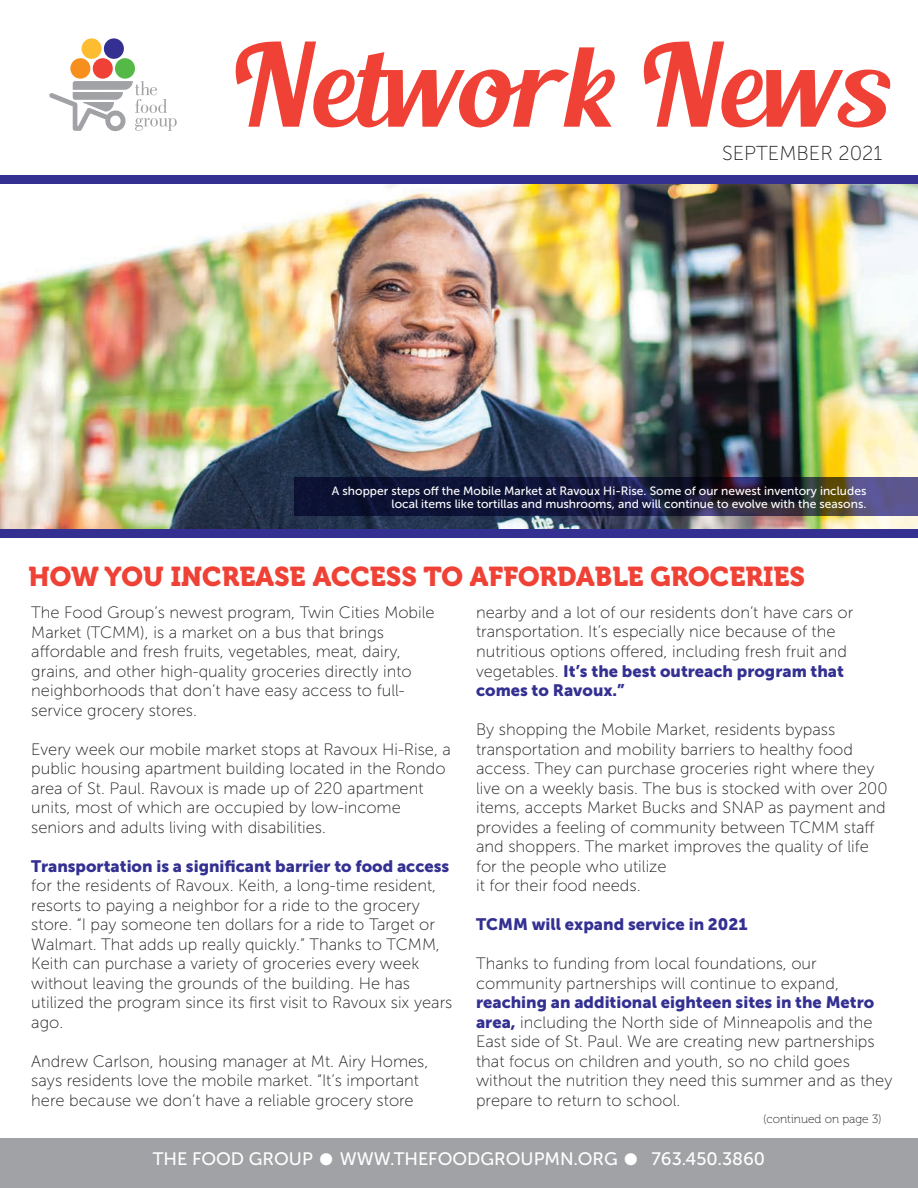
<style>
.page{position:relative;width:918px;height:1188px;background:#fff}
.page>*{position:absolute;margin:0;border:0;box-sizing:border-box;transform-origin:0 0}
.t1{font:113.25px "Blenda Script";color:#ef4135}
.t2{font:27.15px "Museo 900";color:#ef4135}
.t3{font:20.1px "Museo Sans 100";color:#231f20}
.t4{font:18px "Museo Sans 500";color:#fff}
.t5{font:16.5px/19.5px "Museo Sans 100";color:#231f20}
.t6{font:16.5px/19.5px "Museo Sans 900";color:#343092}
.t7{font:12px/12.8px "Museo Sans 500";color:#fff;text-align:right}
.t8{font:12px "Museo 100";color:#231f20}
.s1{font-family:"Museo Sans 100";color:#231f20}
.s2{font-family:"Museo Sans 900";color:#343092}
.s3{font-size:39px}
</style>
<div class="page">
<div style="left:0;top:1138px;width:918px;height:50px;background:#a1a2a5"></div>
<img style="left:1px;top:184px;width:917px;height:345px">
<svg style="left:294px;top:477px;width:624px;height:39px;background:#1f203e"></svg>
<div style="left:0;top:175px;width:918px;height:9px;background:#343092"></div>
<div style="left:0;top:529px;width:918px;height:9px;background:#343092"></div>
<hr style="left:0;top:475px;width:1px;height:662px;background:#fff5e6">
<hr style="left:0;top:0;width:1px;height:487px;background:#e2dff0">
<svg style="left:49px;top:81px;width:128px;height:51px"></svg>
<div style="left:93px;top:58px;width:20px;height:21px;background:#ef4135;border-radius:50%"></div>
<div style="left:70px;top:58px;width:20px;height:21px;background:#f78f1e;border-radius:50%"></div>
<div style="left:115px;top:58px;width:20px;height:21px;background:#55b947;border-radius:50%"></div>
<div style="left:82px;top:38px;width:20px;height:21px;background:#febc30;border-radius:50%"></div>
<div style="left:104px;top:38px;width:20px;height:21px;background:#343092;border-radius:50%"></div>
<h1 class="t1" style="left:228px;top:13px;width:660px">Network News</h1>
<p class="t3" style="left:722px;top:142px;width:162px">SEPTEMBER 2021</p>
<p class="t7" style="left:332px;top:485px;width:536px">A shopper steps off the Mobile Market at Ravoux Hi-Rise. Some of our newest inventory includes local items like tortillas and mushrooms, and will continue to evolve with the seasons.</p>
<h2 class="t2" style="left:29px;top:561px;width:778px">HOW YOU INCREASE ACCESS TO AFFORDABLE GROCERIES</h2>
<p class="t5" style="left:31px;top:603px;width:405px">The Food Group’s newest program, Twin Cities Mobile Market (TCMM), is a market on a bus that brings affordable and fresh fruits, vegetables, meat, dairy, grains, and other high-quality groceries directly into neighborhoods that don’t have easy access to full&shy;service grocery stores.</p>
<p class="t5" style="left:31px;top:739px;width:421px">Every week our mobile market stops at Ravoux Hi-Rise, a public housing apartment building located in the Rondo area of St. Paul. Ravoux is made up of 220 apartment units, most of which are occupied by low-income seniors and adults living with disabilities.</p>
<p class="t6" style="left:31px;top:856px;width:420px">Transportation is a significant barrier to food access</p>
<p class="t5" style="left:31px;top:876px;width:423px">for the residents of Ravoux. Keith, a long-time resident, resorts to paying a neighbor for a ride to the grocery store. “I pay someone ten dollars for a ride to Target or Walmart. That adds up really quickly.” Thanks to TCMM, Keith can purchase a variety of groceries every week without leaving the grounds of the building. He has utilized the program since its first visit to Ravoux six years ago.</p>
<p class="t5" style="left:31px;top:1051px;width:399px">Andrew Carlson, housing manager at Mt. Airy Homes, says residents love the mobile market. “It’s important here because we don’t have a reliable grocery store</p>
<p class="t5" style="left:476px;top:603px;width:379px">nearby and a lot of our residents don’t have cars or transportation. It’s especially nice because of the nutritious options offered, including fresh fruit and</p>
<p class="t6" style="left:476px;top:661px;width:369px"><span class="s1">vegetables.</span> It’s the best outreach program that comes to Ravoux.”</p>
<p class="t5" style="left:476px;top:720px;width:413px">By shopping the Mobile Market, residents bypass transportation and mobility barriers to healthy food access. They can purchase groceries right where they live on a weekly basis. The bus is stocked with over 200 items, accepts Market Bucks and SNAP as payment and provides a feeling of community between TCMM staff and shoppers. The market improves the quality of life for the people who utilize<br>it for their food needs.</p>
<p class="t6" style="left:476px;top:914px;width:273px">TCMM will expand service in 2021</p>
<p class="t5" style="left:476px;top:954px;width:364px">Thanks to funding from local foundations, our community partnerships will continue to expand,</p>
<p class="t6" style="left:476px;top:992px;width:400px">reaching an additional eighteen sites in the Metro</p>
<p class="t5" style="left:476px;top:1012px;width:418px"><span class="s2">area,</span> including the North side of Minneapolis and the East side of St. Paul. We are creating new partnerships that focus on children and youth, so no child goes without the nutrition they need this summer and as they prepare to return to school.</p>
<p class="t8" style="left:763px;top:1112px;width:120px">(continued on page 3)</p>
<p class="t4" style="left:153px;top:1149px;width:614px">THE FOOD GROUP <span class="s3">•</span> WWW.THEFOODGROUPMN.ORG <span class="s3">•</span> 763.450.3860</p>
</div>
